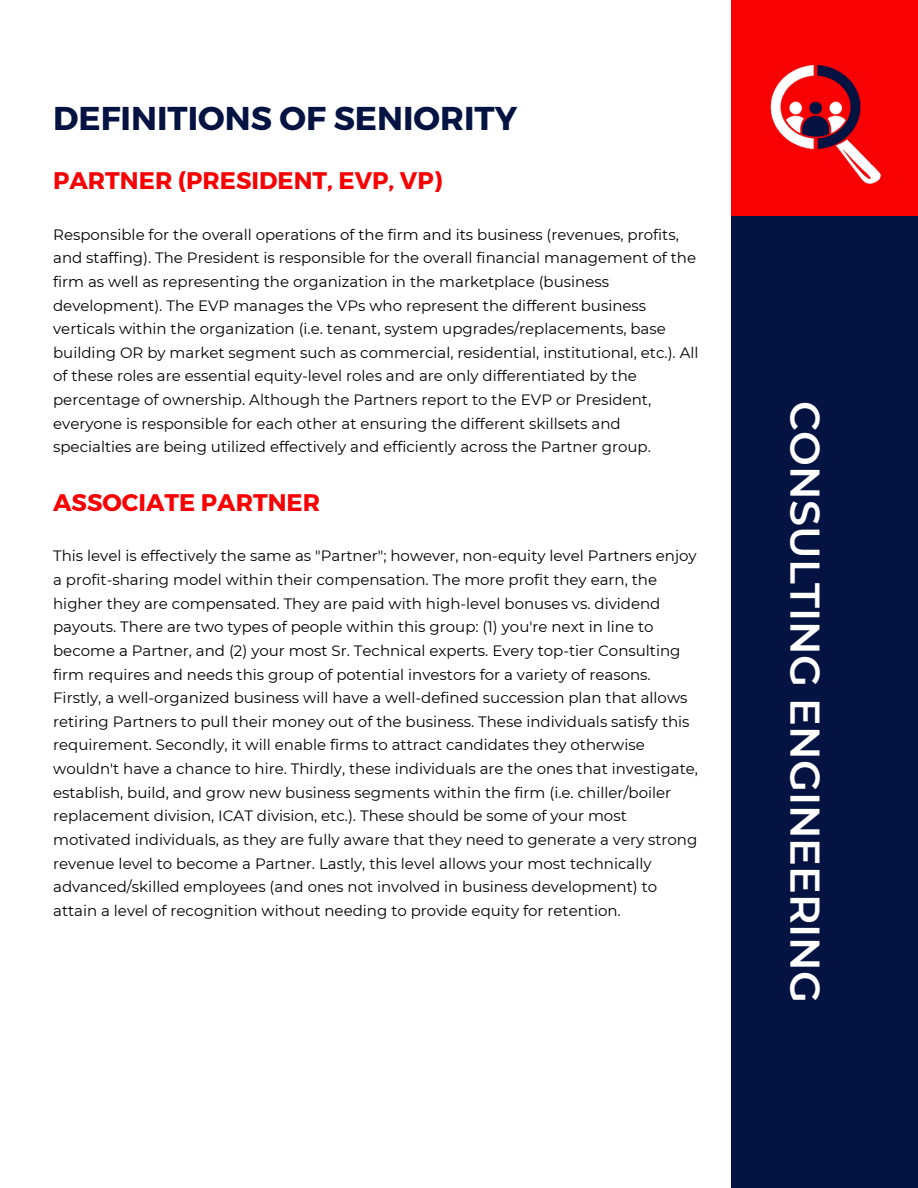
<style>
.page{position:relative;width:918px;height:1188px;background:#fff}
.page>*{position:absolute;margin:0;border:0;box-sizing:border-box;transform-origin:0 0}
.t1{font:600 41.4px "Montserrat";color:#fff}
.t2{font:700 33px "Montserrat";color:#041341}
.t3{font:700 24px "Montserrat";color:#f70103}
.t4{font:15px/23.7px "Montserrat";color:#000}
</style>
<div class="page">
<div style="left:731px;top:0;width:187px;height:229px;background:#f70103"></div>
<div style="left:731px;top:216px;width:187px;height:972px;background:#041341"></div>
<img style="left:770px;top:65px;width:112px;height:118px">
<h2 class="t2" style="left:53px;top:97px;width:466px">DEFINITIONS OF SENIORITY</h2>
<h3 class="t3" style="left:53px;top:165px;width:391px">PARTNER (PRESIDENT, EVP, VP)</h3>
<p class="t4" style="left:53px;top:222px;width:647px">Responsible for the overall operations of the firm and its business (revenues, profits, and staffing). The President is responsible for the overall financial management of the firm as well as representing the organization in the marketplace (business development). The EVP manages the VPs who represent the different business verticals within the organization (i.e. tenant, system upgrades/replacements, base building OR by market segment such as commercial, residential, institutional, etc.). All of these roles are essential equity-level roles and are only differentiated by the percentage of ownership. Although the Partners report to the EVP or President, everyone is responsible for each other at ensuring the different skillsets and specialties are being utilized effectively and efficiently across the Partner group.</p>
<h3 class="t3" style="left:53px;top:487px;width:269px">ASSOCIATE PARTNER</h3>
<p class="t4" style="left:53px;top:544px;width:646px">This level is effectively the same as "Partner"; however, non-equity level Partners enjoy a profit-sharing model within their compensation. The more profit they earn, the higher they are compensated. They are paid with high-level bonuses vs. dividend payouts. There are two types of people within this group: (1) you're next in line to become a Partner, and (2) your most Sr. Technical experts. Every top-tier Consulting firm requires and needs this group of potential investors for a variety of reasons.<br>Firstly, a well-organized business will have a well-defined succession plan that allows retiring Partners to pull their money out of the business. These individuals satisfy this requirement. Secondly, it will enable firms to attract candidates they otherwise wouldn't have a chance to hire. Thirdly, these individuals are the ones that investigate, establish, build, and grow new business segments within the firm (i.e. chiller/boiler replacement division, ICAT division, etc.). These should be some of your most motivated individuals, as they are fully aware that they need to generate a very strong revenue level to become a Partner. Lastly, this level allows your most technically advanced/skilled employees (and ones not involved in business development) to attain a level of recognition without needing to provide equity for retention.</p>
<h1 class="t1" style="left:830px;top:401px;width:603px;rotate:90deg">CONSULTING ENGINEERING</h1>
</div>
